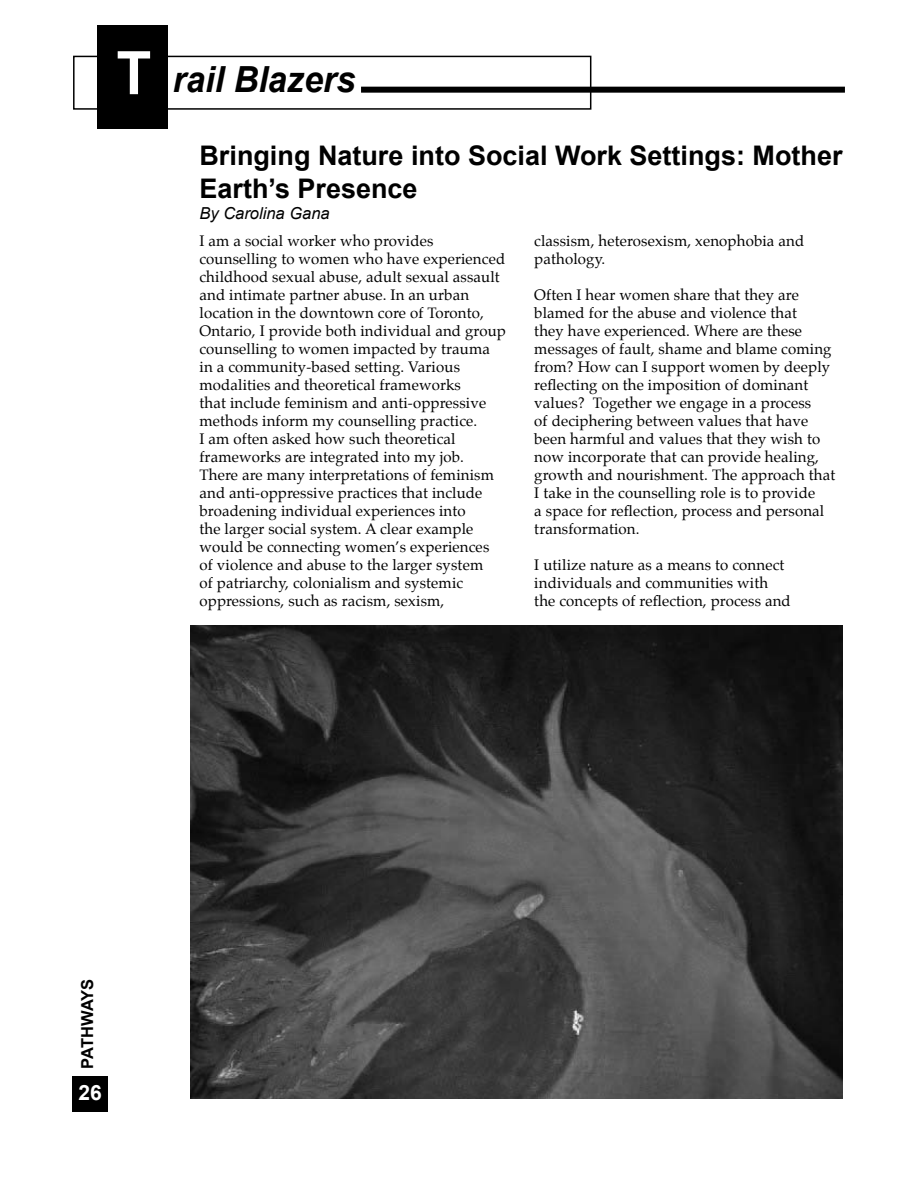
<style>
.page{position:relative;width:918px;height:1188px;background:#fff}
.page>*{position:absolute;margin:0;border:0;box-sizing:border-box;transform-origin:0 0}
.t1{font:italic 700 36px "Arial";color:#000;scale:.95 1}
.t2{font:700 27px/33px "Arial";color:#000}
.t3{font:700 21px "Arial";color:#fff}
.t4{font:italic 16.5px "Arial";color:#000}
.t5{font:700 16.5px "Arial";letter-spacing:-.055em;color:#000}
.t6{font:15px/18px "Palatino";letter-spacing:.01em;color:#000}
.s1{font-style:normal;font-size:60px;color:#fff}
</style>
<div class="page">
<div style="left:72px;top:1076px;width:36px;height:36px;background:#000"></div>
<img style="left:190px;top:626px;width:653px;height:473px">
<div style="left:73px;top:56px;width:518px;height:54px;border:2px solid #000"></div>
<div style="left:361px;top:87px;width:484px;height:6px;background:#000"></div>
<div style="left:97px;top:25px;width:71px;height:104px;background:#000"></div>
<h1 class="t1" style="left:116px;top:56px;width:253px"><span class="s1">T</span> rail Blazers</h1>
<h2 class="t2" style="left:200px;top:140px;width:645px">Bringing Nature into Social Work Settings: Mother<br>Earth’s Presence</h2>
<p class="t4" style="left:200px;top:202px;width:132px">By Carolina Gana</p>
<p class="t6" style="left:200px;top:232px;width:308px">I am a social worker who provides counselling to women who have experienced childhood sexual abuse, adult sexual assault and intimate partner abuse. In an urban location in the downtown core of Toronto, Ontario, I provide both individual and group counselling to women impacted by trauma in a community-based setting. Various modalities and theoretical frameworks<br>that include feminism and anti-oppressive methods inform my counselling practice.<br>I am often asked how such theoretical frameworks are integrated into my job.<br>There are many interpretations of feminism and anti-oppressive practices that include broadening individual experiences into<br>the larger social system. A clear example would be connecting women’s experiences of violence and abuse to the larger system<br>of patriarchy, colonialism and systemic oppressions, such as racism, sexism,</p>
<p class="t6" style="left:534px;top:232px;width:271px">classism, heterosexism, xenophobia and pathology.</p>
<p class="t6" style="left:534px;top:286px;width:302px">Often I hear women share that they are blamed for the abuse and violence that<br>they have experienced. Where are these messages of fault, shame and blame coming from? How can I support women by deeply reflecting on the imposition of dominant values? Together we engage in a process<br>of deciphering between values that have been harmful and values that they wish to now incorporate that can provide healing, growth and nourishment. The approach that I take in the counselling role is to provide<br>a space for reflection, process and personal transformation.</p>
<p class="t6" style="left:534px;top:556px;width:258px">I utilize nature as a means to connect individuals and communities with the concepts of reflection, process and</p>
<p class="t5" style="left:76px;top:1069px;width:91px;rotate:-90deg">PATHWAYS</p>
<h3 class="t3" style="left:79px;top:1079px;width:25px">26</h3>
</div>
